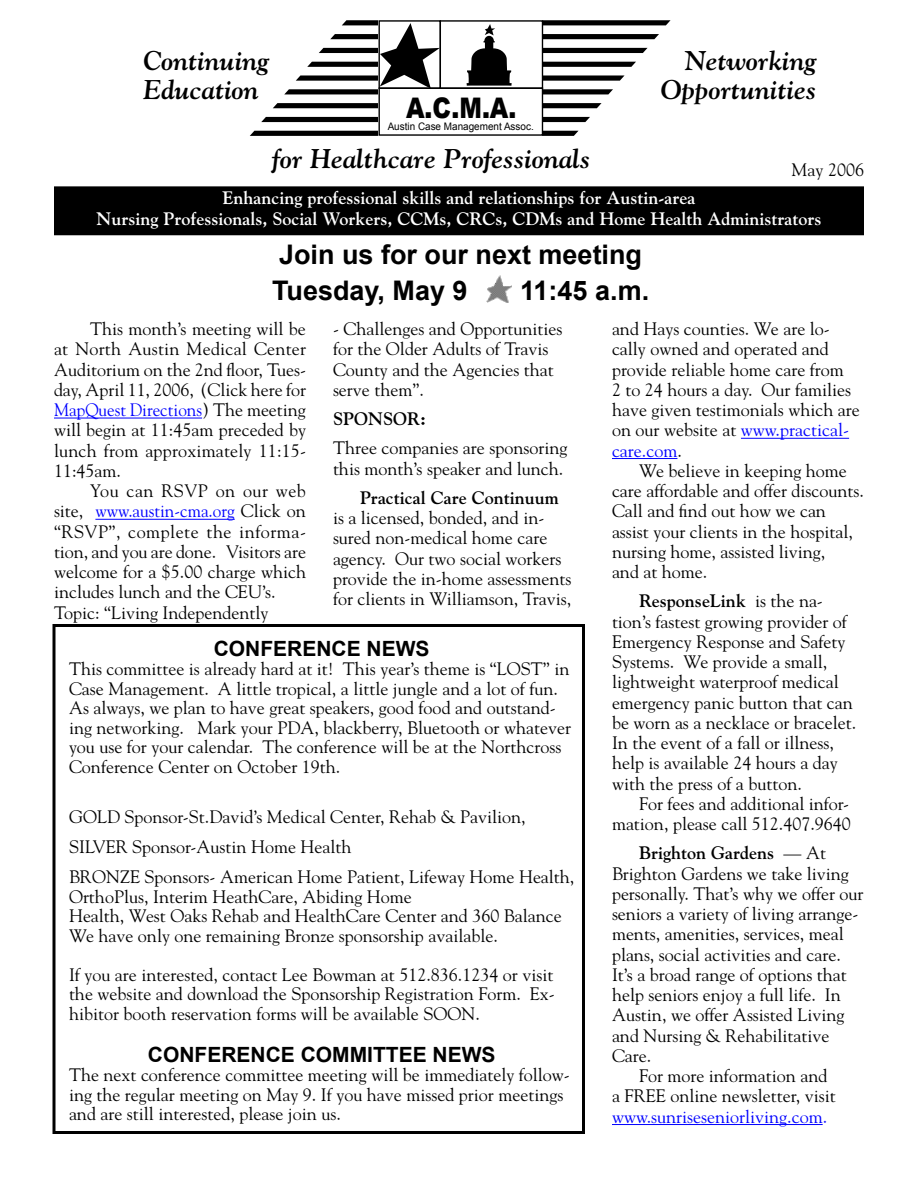
<style>
.page{position:relative;width:918px;height:1188px;background:#fff}
.page>*{position:absolute;margin:0;border:0;box-sizing:border-box;transform-origin:0 0}
.t1{font:900 28.35px "Arial";color:#000;scale:.84 1}
.t2{font:italic 700 27px/28.5px "Goudy";color:#000;text-align:right}
.Headline{font:700 27px/36px "Arial";color:#000}
.Headline-2{font:700 21px "Arial";color:#000}
.Body_text{font:18px/20.2px "Goudy";color:#000}
.t3{font:700 18px "Goudy";color:#fff}
.t4{font:700 18px "Goudy";color:#000}
.t5{font:10.35px "Arial";color:#000;scale:.96 1}
.s1{color:#00f}
.s2{font-weight:700}
</style>
<div class="page">
<div style="left:55px;top:187px;width:808px;height:48px;background:#000"></div>
<div style="left:54px;top:186px;width:810px;height:49px;border:2px solid #000"></div>
<svg style="left:250px;top:131px;width:128px;height:5px"></svg>
<svg style="left:261px;top:117px;width:117px;height:5px"></svg>
<svg style="left:273px;top:103px;width:105px;height:5px"></svg>
<svg style="left:543px;top:20px;width:127px;height:5px"></svg>
<svg style="left:543px;top:34px;width:116px;height:5px"></svg>
<svg style="left:543px;top:48px;width:105px;height:5px"></svg>
<svg style="left:543px;top:62px;width:93px;height:5px"></svg>
<svg style="left:543px;top:75px;width:82px;height:6px"></svg>
<svg style="left:543px;top:89px;width:70px;height:5px"></svg>
<svg style="left:543px;top:103px;width:59px;height:5px"></svg>
<svg style="left:543px;top:117px;width:47px;height:5px"></svg>
<svg style="left:543px;top:131px;width:36px;height:5px"></svg>
<svg style="left:467px;top:24px;width:45px;height:62px"></svg>
<svg style="left:284px;top:20px;width:155px;height:74px"></svg>
<div style="left:440px;top:20px;width:103px;height:69px;border:1px solid #000"></div>
<div style="left:379px;top:20px;width:62px;height:69px;border:1px solid #000"></div>
<hr style="left:54px;top:418px;width:148px;height:1px;background:#00f">
<hr style="left:95px;top:519px;width:140px;height:1px;background:#00f">
<img style="left:486px;top:275px;width:25px;height:28px">
<hr style="left:741px;top:438px;width:108px;height:1px;background:#00f">
<hr style="left:612px;top:458px;width:65px;height:1px;background:#00f">
<hr style="left:612px;top:1124px;width:211px;height:1px;background:#00f">
<div style="left:52px;top:624px;width:533px;height:510px;border:3px solid #000"></div>
<p class="t2" style="left:143px;top:46px;width:128px">Continuing</p>
<p class="t2" style="left:143px;top:74px;width:117px">Education</p>
<p class="t1" style="left:406px;top:92px;width:133px">A.C.M.A.</p>
<p class="t5" style="left:388px;top:120px;width:154px">Austin Case Management Assoc.</p>
<p class="t2" style="left:273px;top:143px;width:320px">for Healthcare Professionals</p>
<p class="t2" style="left:661px;top:46px;width:158px">Networking<br>Opportunities</p>
<p class="Body_text" style="left:792px;top:159px;width:74px">May 2006</p>
<p class="t3" style="left:222px;top:186px;width:475px">Enhancing professional skills and relationships for Austin-area</p>
<p class="t3" style="left:96px;top:208px;width:727px">Nursing Professionals, Social Workers, CCMs, CRCs, CDMs and Home Health Administrators</p>
<p class="Headline" style="left:272px;top:237px;width:372px">Join us for our next meeting<br>Tuesday, May 9</p>
<p class="Headline" style="left:520px;top:273px;width:131px">11:45 a.m.</p>
<p class="Body_text" style="left:54px;top:318px;width:254px;text-align:justify;text-indent:36px">This month’s meeting will be at North Austin Medical Center Auditorium on the 2nd floor, Tues&shy;day, April 11, 2006, (Click here for <span class="s1">MapQuest Directions</span>) The meeting will begin at 11:45am preceded by lunch from approximately 11:15- 11:45am.</p>
<p class="Body_text" style="left:54px;top:480px;width:254px;text-align:justify;text-indent:36px">You can RSVP on our web site, <span class="s1">www.austin-cma.org</span> Click on “RSVP”, complete the informa&shy;tion, and you are done. Visitors are welcome for a $5.00 charge which includes lunch and the CEU’s.</p>
<p class="Body_text" style="left:54px;top:602px;width:216px">Topic: “Living Independently</p>
<p class="Body_text" style="left:333px;top:318px;width:231px">- Challenges and Opportunities for the Older Adults of Travis<br>County and the Agencies that serve them”.</p>
<p class="t4" style="left:333px;top:408px;width:95px">SPONSOR:</p>
<p class="Body_text" style="left:333px;top:437px;width:236px">Three companies are sponsoring this month’s speaker and lunch.</p>
<p class="Body_text" style="left:333px;top:487px;width:240px;text-indent:27px"><span class="s2">Practical Care Continuum </span>is a licensed, bonded, and in&shy;sured non-medical home care agency. Our two social workers provide the in-home assessments for clients in Williamson, Travis,</p>
<p class="Headline-2" style="left:214px;top:637px;width:217px">CONFERENCE NEWS</p>
<p class="Body_text" style="left:69px;top:659px;width:504px;line-height:19.5px">This committee is already hard at it! This year’s theme is “LOST” in Case Management. A little tropical, a little jungle and a lot of fun.<br>As always, we plan to have great speakers, good food and outstand&shy;ing networking. Mark your PDA, blackberry, Bluetooth or whatever you use for your calendar. The conference will be at the Northcross Conference Center on October 19th.</p>
<p class="Body_text" style="left:69px;top:806px;width:458px">GOLD Sponsor-St.David’s Medical Center, Rehab &amp; Pavilion,</p>
<p class="Body_text" style="left:69px;top:836px;width:284px">SILVER Sponsor-Austin Home Health</p>
<p class="Body_text" style="left:69px;top:867px;width:507px;line-height:19.5px">BRONZE Sponsors- American Home Patient, Lifeway Home Health,<br>OrthoPlus, Interim HeathCare, Abiding Home</p>
<p class="Body_text" style="left:69px;top:905px;width:494px">Health, West Oaks Rehab and HealthCare Center and 360 Balance</p>
<p class="Body_text" style="left:69px;top:925px;width:430px">We have only one remaining Bronze sponsorship available.</p>
<p class="Body_text" style="left:69px;top:964px;width:487px;line-height:19.5px;text-align:justify">If you are interested, contact Lee Bowman at 512.836.1234 or visit the website and download the Sponsorship Registration Form. Ex&shy;hibitor booth reservation forms will be available SOON.</p>
<p class="Headline-2" style="left:148px;top:1043px;width:349px">CONFERENCE COMMITTEE NEWS</p>
<p class="Body_text" style="left:69px;top:1065px;width:502px;line-height:19.5px">The next conference committee meeting will be immediately follow&shy;ing the regular meeting on May 9. If you have missed prior meetings and are still interested, please join us.</p>
<p class="Body_text" style="left:612px;top:318px;width:249px">and Hays counties. We are lo&shy;cally owned and operated and provide reliable home care from<br>2 to 24 hours a day. Our families have given testimonials which are on our website at <span class="s1">www.practical&shy;care.com</span>.</p>
<p class="Body_text" style="left:612px;top:460px;width:253px;text-indent:27px">We believe in keeping home care affordable and offer discounts.<br>Call and find out how we can assist your clients in the hospital, nursing home, assisted living,<br>and at home.</p>
<p class="Body_text" style="left:612px;top:590px;width:246px;text-indent:27px"><span class="s2">ResponseLink</span> is the na&shy;tion’s fastest growing provider of<br>Emergency Response and Safety<br>Systems. We provide a small, lightweight waterproof medical emergency panic button that can be worn as a necklace or bracelet.<br>In the event of a fall or illness, help is available 24 hours a day with the press of a button.</p>
<p class="Body_text" style="left:612px;top:793px;width:240px;text-align:right">For fees and additional infor&shy;mation, please call 512.407.9640</p>
<p class="Body_text" style="left:612px;top:842px;width:253px;text-indent:27px"><span class="s2">Brighton Gardens</span> — At<br>Brighton Gardens we take living personally. That’s why we offer our seniors a variety of living arrange&shy;ments, amenities, services, meal plans, social activities and care.<br>It’s a broad range of options that help seniors enjoy a full life. In<br>Austin, we offer Assisted Living and Nursing &amp; Rehabilitative<br>Care.</p>
<p class="Body_text" style="left:612px;top:1065px;width:225px;text-indent:27px">For more information and a FREE online newsletter, visit <span class="s1">www.sunriseseniorliving.com.</span></p>
</div>
